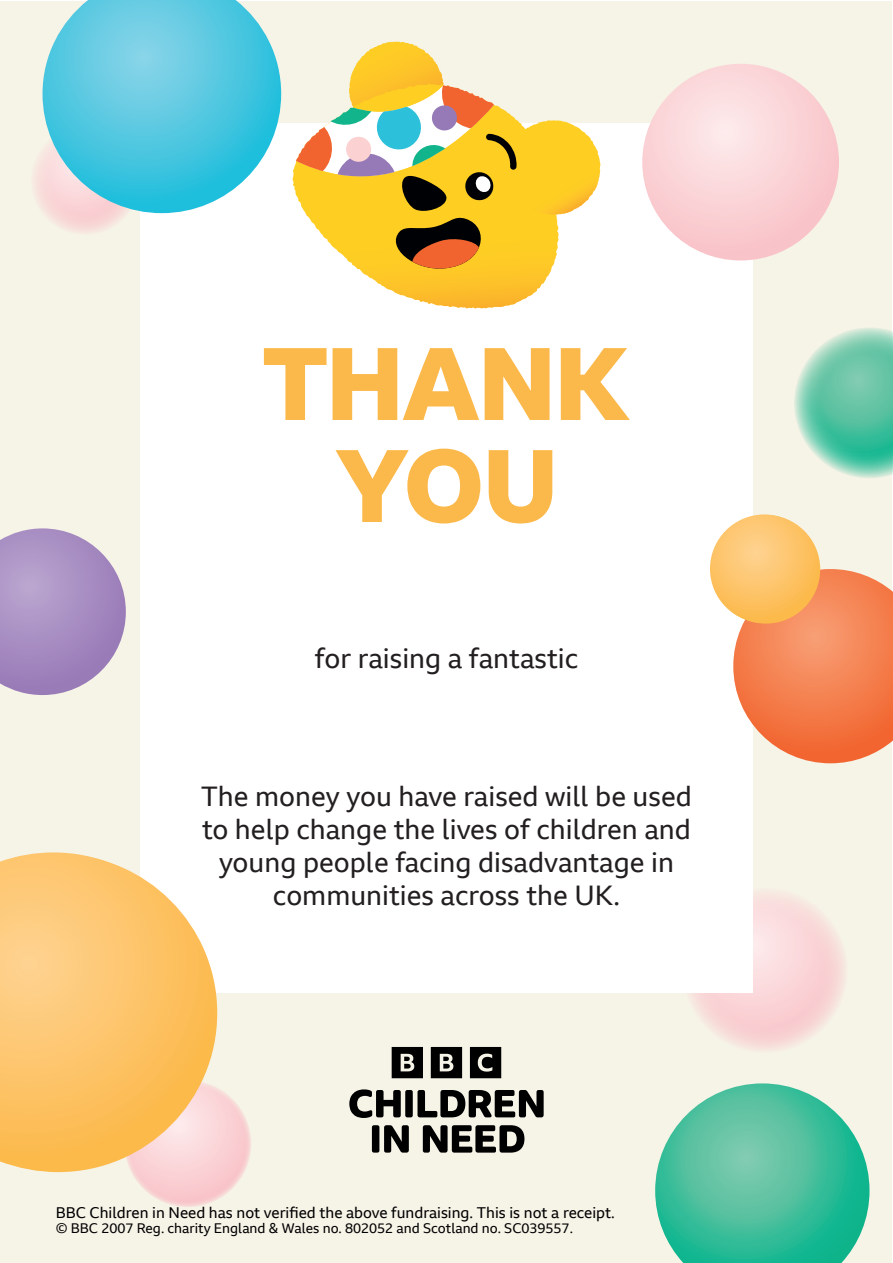
<style>
.page{position:relative;width:893px;height:1263px;background:#fff}
.page>*{position:absolute;margin:0;border:0;box-sizing:border-box;transform-origin:0 0}
.t1{font:800 100.5px "BBC Reith Sans";letter-spacing:-.02em;color:#fcb94b}
.t2{font:27px/33px "BBC Reith Sans";color:#231f20;text-align:center}
.t3{font:15px "BBC Reith Sans";color:#000001}
.t4{font:13.5px "BBC Reith Sans";color:#000001}
</style>
<div class="page">
<div style="left:1px;top:1px;width:891px;height:1261px;background:#f6f3e7"></div>
<svg style="left:682px;top:888px;width:166px;height:165px"></svg>
<div style="left:140px;top:123px;width:613px;height:869px;background:#fff"></div>
<svg style="left:349px;top:1047px;width:195px;height:105px"></svg>
<svg style="left:361px;top:271px;width:190px;height:37px;fill:#fdc42a"></svg>
<svg style="left:292px;top:41px;width:308px;height:230px"></svg>
<svg style="left:642px;top:64px;width:197px;height:196px;background:#fad4d7"></svg>
<svg style="left:31px;top:126px;width:109px;height:109px"></svg>
<svg style="left:124px;top:1080px;width:127px;height:127px;background:#f9ced1"></svg>
<svg style="left:0;top:528px;width:126px;height:167px"></svg>
<svg style="left:43px;top:0;width:238px;height:213px;background:#6ccde2"></svg>
<svg style="left:655px;top:1083px;width:214px;height:180px"></svg>
<svg style="left:794px;top:328px;width:99px;height:150px"></svg>
<svg style="left:0;top:973px;width:217px;height:199px"></svg>
<svg style="left:0;top:852px;width:212px;height:318px;background:#fdc97b"></svg>
<svg style="left:733px;top:569px;width:160px;height:194px;background:#f58d61"></svg>
<svg style="left:710px;top:514px;width:109px;height:109px;background:#fdc46a"></svg>
<p class="t1" style="left:262px;top:319px;width:369px">THANK</p>
<p class="t1" style="left:334px;top:421px;width:226px">YOU</p>
<p class="t2" style="left:315px;top:641px;width:265px">for raising a fantastic</p>
<p class="t2" style="left:201px;top:779px;width:492px">The money you have raised will be used to help change the lives of children and young people facing disadvantage in communities across the UK.</p>
<p class="t3" style="left:56px;top:1203px;width:561px">BBC Children in Need has not verified the above fundraising. This is not a receipt.</p>
<p class="t4" style="left:56px;top:1220px;width:519px">© BBC 2007 Reg. charity England &amp; Wales no. 802052 and Scotland no. SC039557.</p>
</div>
